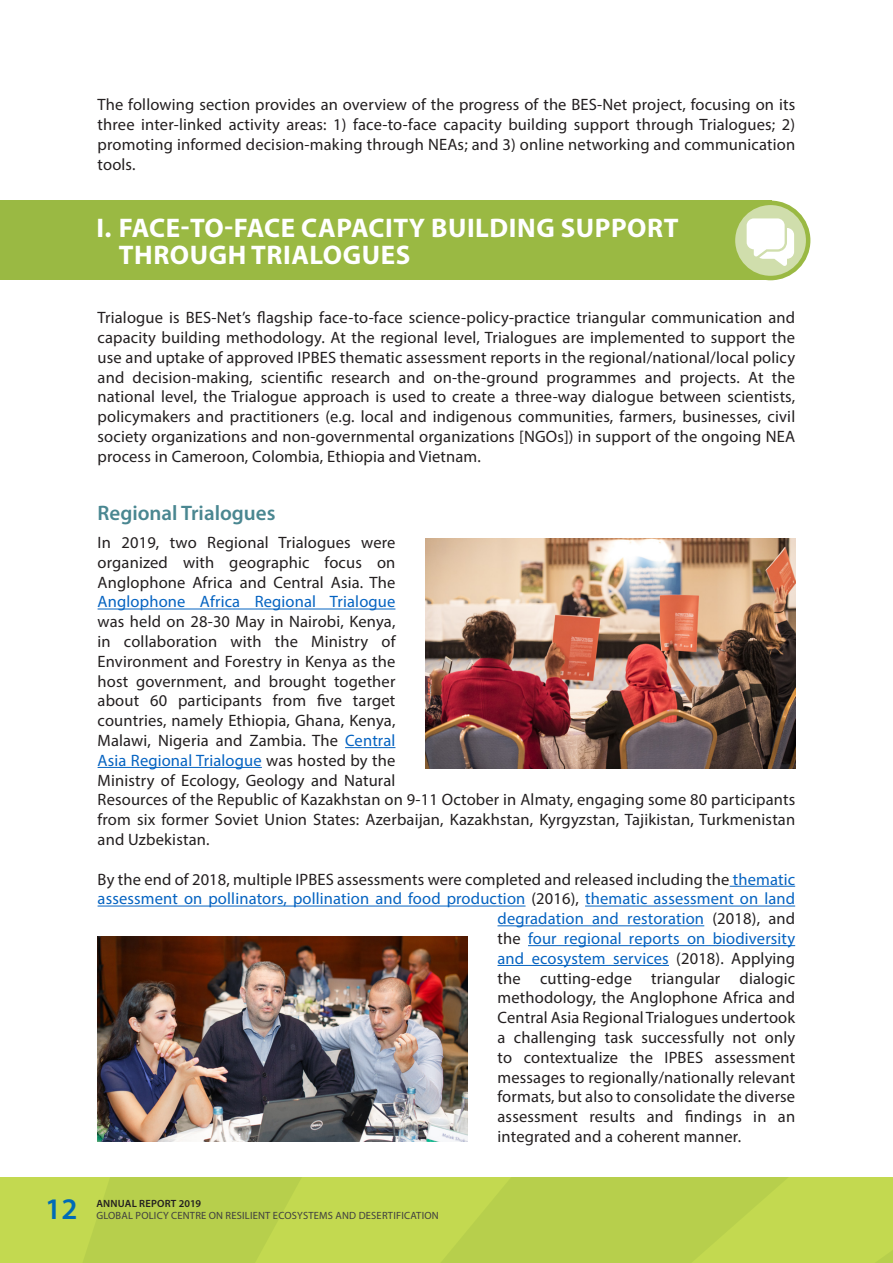
<style>
.page{position:relative;width:893px;height:1263px;background:#fff}
.page>*{position:absolute;margin:0;border:0;box-sizing:border-box;transform-origin:0 0}
.t1{font:600 30px "Myriad Pro";color:#006bb6}
.t2{font:700 27px/27px "Myriad Pro";letter-spacing:.02em;color:#fff}
.t3{font:600 21px "Myriad Pro";color:#4a8791}
.Body{font:16.5px/19.8px "Myriad Pro";letter-spacing:.01em;color:#231f20;text-align:justify}
.Body-2{font:16.5px "Myriad Pro";letter-spacing:.01em;color:#0563c1}
.t4{font:10.5px "Myriad Pro";letter-spacing:.02em;color:#3e3e3f}
.t5{font:600 10.5px "Myriad Pro";letter-spacing:.02em;color:#231f20}
.s1{color:#0563c1}
.s2{color:#231f20}
</style>
<div class="page">
<svg style="left:0;top:1178px;width:893px;height:85px;background:#bcd34d"></svg>
<div style="left:0;top:201px;width:771px;height:79px;background:#9ab943"></div>
<svg style="left:733px;top:203px;width:75px;height:75px;background:#c7d89c"></svg>
<div style="left:731px;top:201px;width:79px;height:79px;border:4px solid #9ab943;border-radius:50%"></div>
<hr style="left:98px;top:609px;width:297px;height:1px;background:#0563c1">
<hr style="left:345px;top:747px;width:50px;height:1px;background:#0563c1">
<hr style="left:98px;top:767px;width:164px;height:1px;background:#0563c1">
<hr style="left:730px;top:886px;width:65px;height:1px;background:#0563c1">
<hr style="left:98px;top:906px;width:428px;height:1px;background:#0563c1">
<hr style="left:585px;top:906px;width:210px;height:1px;background:#0563c1">
<hr style="left:497px;top:925px;width:207px;height:1px;background:#0563c1">
<hr style="left:528px;top:945px;width:267px;height:1px;background:#0563c1">
<hr style="left:497px;top:965px;width:172px;height:1px;background:#0563c1">
<img style="left:425px;top:538px;width:370px;height:230px">
<img style="left:98px;top:936px;width:370px;height:206px">
<svg style="left:747px;top:218px;width:47px;height:48px"></svg>
<p class="Body" style="left:98px;top:94px;width:699px">The following section provides an overview of the progress of the BES-Net project, focusing on its three inter-linked activity areas: 1) face-to-face capacity building support through Trialogues; 2) promoting informed decision-making through NEAs; and 3) online networking and communication tools.</p>
<p class="t2" style="left:119px;top:213px;width:561px;text-indent:-22px">I. FACE-TO-FACE CAPACITY BUILDING SUPPORT<br>THROUGH TRIALOGUES</p>
<p class="Body" style="left:98px;top:308px;width:699px">Trialogue is BES-Net’s flagship face-to-face science-policy-practice triangular communication and capacity building methodology. At the regional level, Trialogues are implemented to support the use and uptake of approved IPBES thematic assessment reports in the regional/national/local policy and decision-making, scientific research and on-the-ground programmes and projects. At the national level, the Trialogue approach is used to create a three-way dialogue between scientists, policymakers and practitioners (e.g. local and indigenous communities, farmers, businesses, civil society organizations and non-governmental organizations [NGOs]) in support of the ongoing NEA process in Cameroon, Colombia, Ethiopia and Vietnam.</p>
<h2 class="t3" style="left:98px;top:499px;width:179px">Regional Trialogues</h2>
<p class="Body" style="left:98px;top:532px;width:699px;text-align:left">In 2019, two Regional Trialogues were<br>organized with geographic focus on<br>Anglophone Africa and Central Asia. The<br><span class="s1">Anglophone Africa Regional Trialogue<br></span>was held on 28-30 May in Nairobi, Kenya,<br>in collaboration with the Ministry of<br>Environment and Forestry in Kenya as the<br>host government, and brought together<br>about 60 participants from five target<br>countries, namely Ethiopia, Ghana, Kenya,<br>Malawi, Nigeria and Zambia. The <span class="s1">Central<br>Asia Regional Trialogue</span> was hosted by the<br>Ministry of Ecology, Geology and Natural<br>Resources of the Republic of Kazakhstan on 9-11 October in Almaty, engaging some 80 participants from six former Soviet Union States: Azerbaijan, Kazakhstan, Kyrgyzstan, Tajikistan, Turkmenistan and Uzbekistan.</p>
<p class="Body" style="left:98px;top:869px;width:699px">By the end of 2018, multiple IPBES assessments were completed and released including the <span class="s1">thematic</span></p>
<p class="Body-2" style="left:98px;top:889px;width:699px">assessment on pollinators, pollination and food production <span class="s2">(2016),</span> thematic assessment on land</p>
<p class="Body-2" style="left:497px;top:908px;width:299px">degradation and restoration <span class="s2">(2018), and</span></p>
<p class="Body-2" style="left:497px;top:928px;width:299px"><span class="s2">the</span> four regional reports on biodiversity</p>
<p class="Body-2" style="left:497px;top:948px;width:299px">and ecosystem services <span class="s2">(2018). Applying</span></p>
<p class="Body" style="left:497px;top:968px;width:299px">the cutting-edge triangular dialogic</p>
<p class="Body" style="left:497px;top:988px;width:299px">methodology, the Anglophone Africa and</p>
<p class="Body" style="left:497px;top:1007px;width:299px">Central Asia Regional Trialogues undertook</p>
<p class="Body" style="left:497px;top:1027px;width:299px">a challenging task successfully not only</p>
<p class="Body" style="left:497px;top:1047px;width:299px">to contextualize the IPBES assessment</p>
<p class="Body" style="left:497px;top:1067px;width:299px">messages to regionally/nationally relevant</p>
<p class="Body" style="left:497px;top:1087px;width:299px">formats, but also to consolidate the diverse</p>
<p class="Body" style="left:497px;top:1106px;width:299px">assessment results and findings in an</p>
<p class="Body" style="left:497px;top:1126px;width:245px">integrated and a coherent manner.</p>
<h1 class="t1" style="left:45px;top:1190px;width:34px">12</h1>
<p class="t5" style="left:96px;top:1196px;width:106px">ANNUAL REPORT 2019</p>
<p class="t4" style="left:96px;top:1209px;width:344px">GLOBAL POLICY CENTRE ON RESILIENT ECOSYSTEMS AND DESERTIFICATION</p>
</div>
